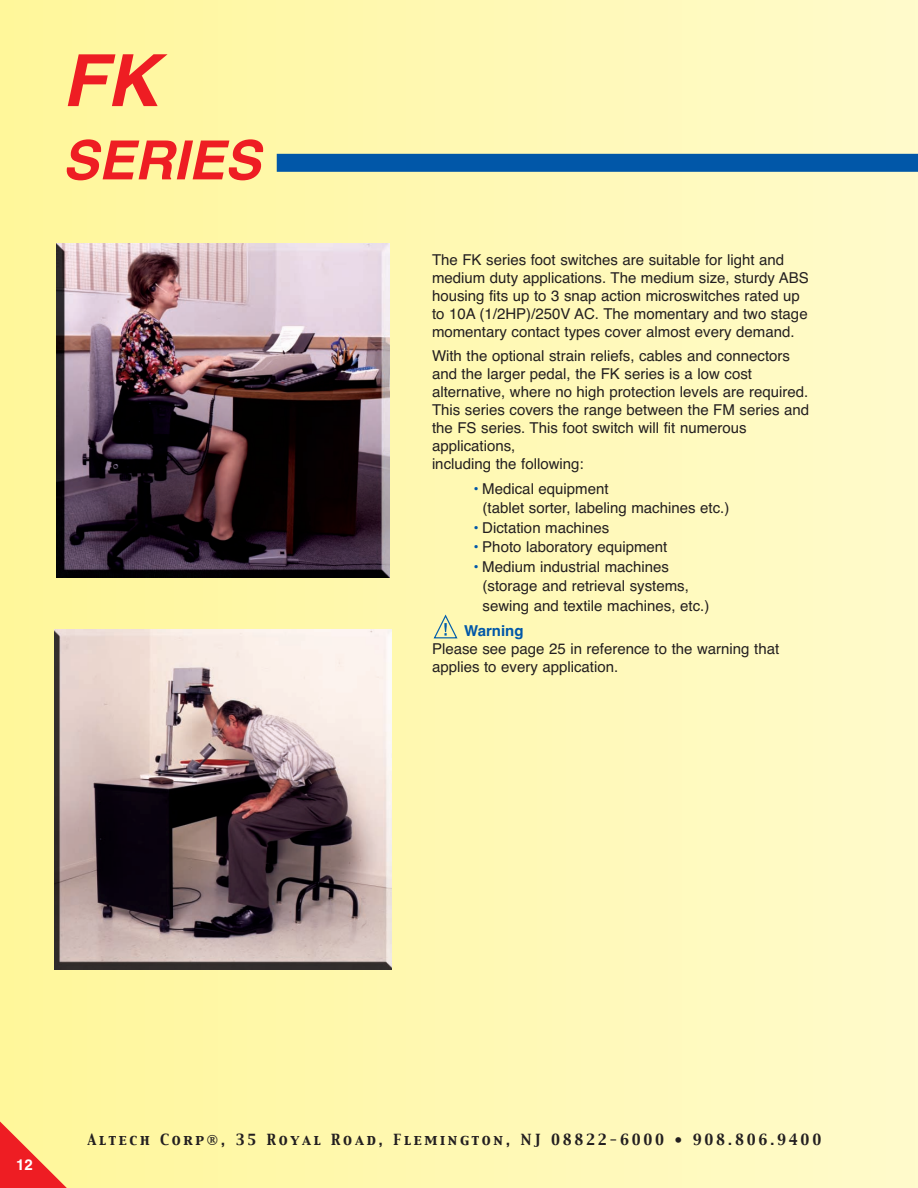
<style>
.page{position:relative;width:918px;height:1188px;background:#fff}
.page>*{position:absolute;margin:0;border:0;box-sizing:border-box;transform-origin:0 0}
.t1{font:italic 700 72px "Helvetica";color:#ee1d23}
.t2{font:italic 700 54px "Helvetica";color:#ee1d23}
.t3{font:15px/18px "Helvetica";color:#231f20}
.t4{font:700 15px "Helvetica";color:#0157a8}
.t5{font:700 15px "Helvetica";color:#fff}
.t6{font:13.5px "Capitals";letter-spacing:.2em;color:#231f20}
.s1{color:#0157a8}
</style>
<div class="page">
<div style="left:0;top:0;width:918px;height:1188px;background:linear-gradient(to right,#fff79a,#fffacb)"></div>
<svg style="left:0;top:1118px;width:74px;height:70px;background:#f79968"></svg>
<div style="left:277px;top:154px;width:641px;height:18px;background:#0157a8"></div>
<img style="left:56px;top:244px;width:333px;height:333px">
<img style="left:54px;top:629px;width:338px;height:340px">
<svg style="left:434px;top:615px;width:24px;height:23px"></svg>
<h1 class="t1" style="left:62px;top:39px;width:123px">FK</h1>
<h2 class="t2" style="left:62px;top:129px;width:219px">SERIES</h2>
<p class="t3" style="left:432px;top:251px;width:378px">The FK series foot switches are suitable for light and medium duty applications. The medium size, sturdy ABS housing fits up to 3 snap action microswitches rated up to 10A (1/2HP)/250V AC. The momentary and two stage momentary contact types cover almost every demand.</p>
<p class="t3" style="left:432px;top:346px;width:379px">With the optional strain reliefs, cables and connectors and the larger pedal, the FK series is a low cost alternative, where no high protection levels are required.<br>This series covers the range between the FM series and the FS series. This foot switch will fit numerous applications,<br>including the following:</p>
<p class="t3" style="left:483px;top:479px;width:248px;line-height:19.5px;text-indent:-10px"><span class="s1">•</span> Medical equipment<br>(tablet sorter, labeling machines etc.)</p>
<p class="t3" style="left:473px;top:518px;width:138px"><span class="s1">•</span> Dictation machines</p>
<p class="t3" style="left:473px;top:538px;width:196px"><span class="s1">•</span> Photo laboratory equipment</p>
<p class="t3" style="left:483px;top:557px;width:228px;line-height:19.5px;text-indent:-10px"><span class="s1">•</span> Medium industrial machines (storage and retrieval systems, sewing and textile machines, etc.)</p>
<p class="t4" style="left:464px;top:622px;width:61px">Warning</p>
<p class="t3" style="left:432px;top:639px;width:349px">Please see page 25 in reference to the warning that applies to every application.</p>
<p class="t5" style="left:16px;top:1156px;width:18px">12</p>
<p class="t6" style="left:87px;top:1132px;width:735px">Altech Corp®, 35 Royal Road, Flemington, NJ 08822-6000 • 908.806.9400</p>
</div>
